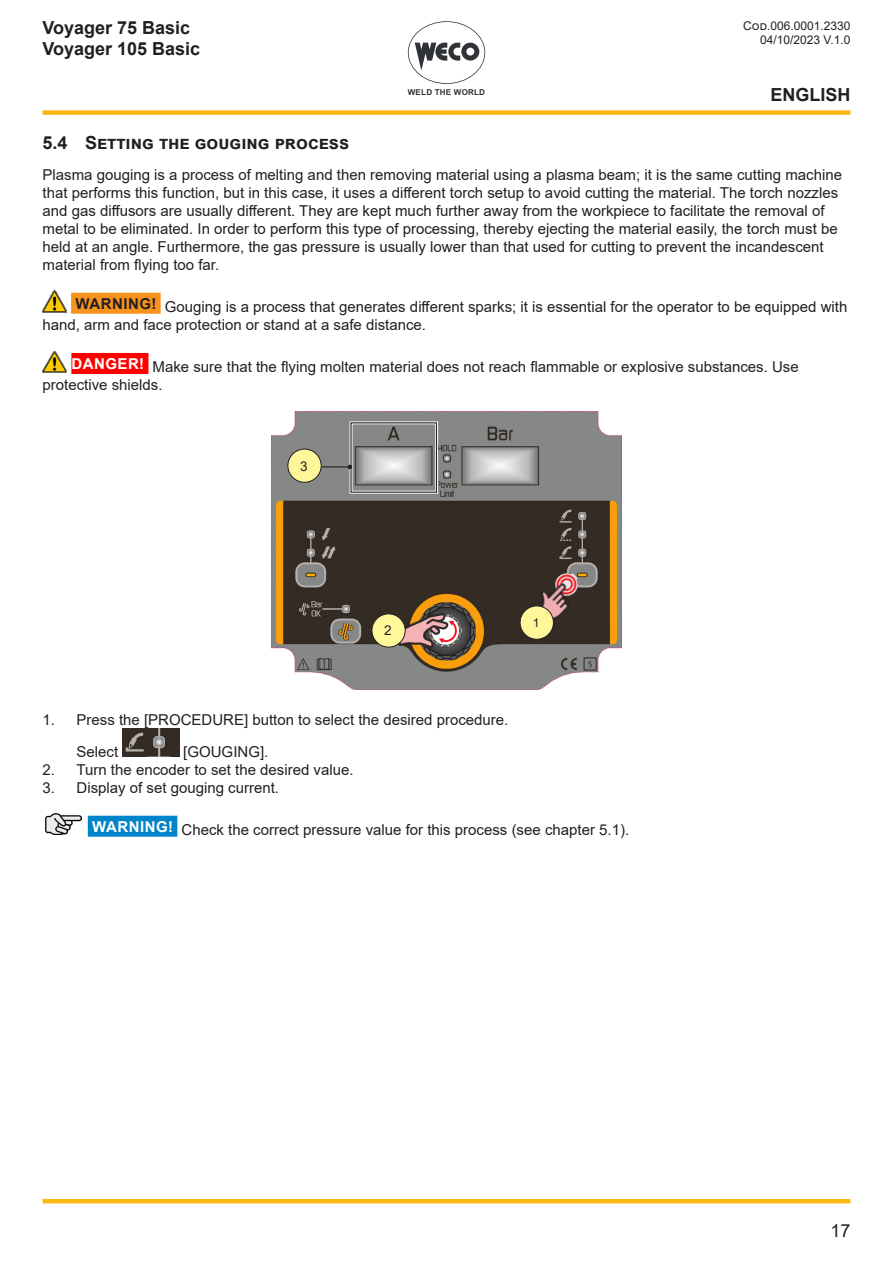
<style>
.page{position:relative;width:893px;height:1263px;background:#fff}
.page>*{position:absolute;margin:0;border:0;box-sizing:border-box;transform-origin:0 0}
.t1{font:700 18px/21px "Arial";color:#231f20}
.t2{font:18px "Arial";color:#231f20}
.testo_base{font:15px/18px "Arial";color:#231f20}
.testo_pallinatura{font:13.5px "Arial";color:#231f20}
.testo_pallinatura-2{font:12.15px "Arial";color:#231f20}
.t3{font:12px/13.5px "Arial";color:#231f20;text-align:right}
.t4{font:700 8.1px "Arial";letter-spacing:.02em;color:#2f3236}
</style>
<div class="page">
<svg style="left:408px;top:21px;width:77px;height:63px"></svg>
<div style="left:43px;top:110px;width:807px;height:5px;background:#fcb814"></div>
<hr style="left:43px;top:1199px;width:807px;height:4px;background:#fcb814">
<div style="left:71px;top:293px;width:90px;height:21px;background:#f7931d"></div>
<div style="left:71px;top:353px;width:77px;height:21px;background:#f00"></div>
<div style="left:88px;top:816px;width:89px;height:21px;background:#0084ca"></div>
<img style="left:43px;top:291px;width:23px;height:21px">
<img style="left:43px;top:351px;width:23px;height:21px">
<img style="left:272px;top:411px;width:349px;height:278px">
<img style="left:532px;top:567px;width:56px;height:56px">
<div style="left:520px;top:606px;width:33px;height:33px;background:#fff79a;border-radius:50%"></div>
<div style="left:520px;top:606px;width:34px;height:34px;border:1px solid #231f20;border-radius:50%"></div>
<div style="left:350px;top:421px;width:88px;height:73px;border:3px solid #fff"></div>
<hr style="left:320px;top:466px;width:30px;height:1px;background:#231f20">
<svg style="left:348px;top:465px;width:4px;height:4px"></svg>
<div style="left:288px;top:449px;width:33px;height:33px;background:#fff79a;border-radius:50%"></div>
<div style="left:288px;top:449px;width:34px;height:34px;border:1px solid #231f20;border-radius:50%"></div>
<img style="left:396px;top:613px;width:66px;height:34px">
<div style="left:372px;top:614px;width:33px;height:33px;background:#fff79a;border-radius:50%"></div>
<div style="left:372px;top:613px;width:34px;height:34px;border:1px solid #231f20;border-radius:50%"></div>
<img style="left:122px;top:728px;width:57px;height:28px">
<img style="left:45px;top:813px;width:36px;height:22px">
<p class="t1" style="left:43px;top:18px;width:159px">Voyager 75 Basic<br>Voyager 105 Basic</p>
<p class="t4" style="left:408px;top:87px;width:79px">WELD THE WORLD</p>
<p class="t3" style="left:743px;top:19px;width:109px">Cod.006.0001.2330<br>04/10/2023 V.1.0</p>
<p class="t1" style="left:770px;top:84px;width:82px">ENGLISH</p>
<p class="t1" style="left:43px;top:133px;width:308px">5.4 Setting the gouging process</p>
<p class="testo_base" style="left:43px;top:166px;width:801px">Plasma gouging is a process of melting and then removing material using a plasma beam; it is the same cutting machine that performs this function, but in this case, it uses a different torch setup to avoid cutting the material. The torch nozzles and gas diffusors are usually different. They are kept much further away from the workpiece to facilitate the removal of metal to be eliminated. In order to perform this type of processing, thereby ejecting the material easily, the torch must be held at an angle. Furthermore, the gas pressure is usually lower than that used for cutting to prevent the incandescent material from flying too far.</p>
<p class="testo_base" style="left:43px;top:298px;width:806px;text-indent:33px"><sup>WARNING!</sup> Gouging is a process that generates different sparks; it is essential for the operator to be equipped with hand, arm and face protection or stand at a safe distance.</p>
<p class="testo_base" style="left:43px;top:358px;width:758px;text-indent:29px"><sup>DANGER!</sup> Make sure that the flying molten material does not reach flammable or explosive substances. Use protective shields.</p>
<p class="testo_pallinatura" style="left:300px;top:456px;width:9px">3</p>
<p class="testo_pallinatura" style="left:384px;top:621px;width:9px">2</p>
<p class="testo_pallinatura-2" style="left:533px;top:614px;width:8px">1</p>
<p class="testo_base" style="left:77px;top:704px;width:433px;line-height:31.5px;text-indent:-34px">1. Press the [PROCEDURE] button to select the desired procedure.<br>Select</p>
<p class="testo_base" style="left:183px;top:742px;width:87px">[GOUGING].</p>
<p class="testo_base" style="left:43px;top:760px;width:313px">2. Turn the encoder to set the desired value.</p>
<p class="testo_base" style="left:43px;top:778px;width:238px">3. Display of set gouging current.</p>
<p class="testo_base" style="left:92px;top:821px;width:538px"><sup>WARNING!</sup> Check the correct pressure value for this process (see chapter 5.1).</p>
<p class="t2" style="left:830px;top:1218px;width:22px">17</p>
</div>
